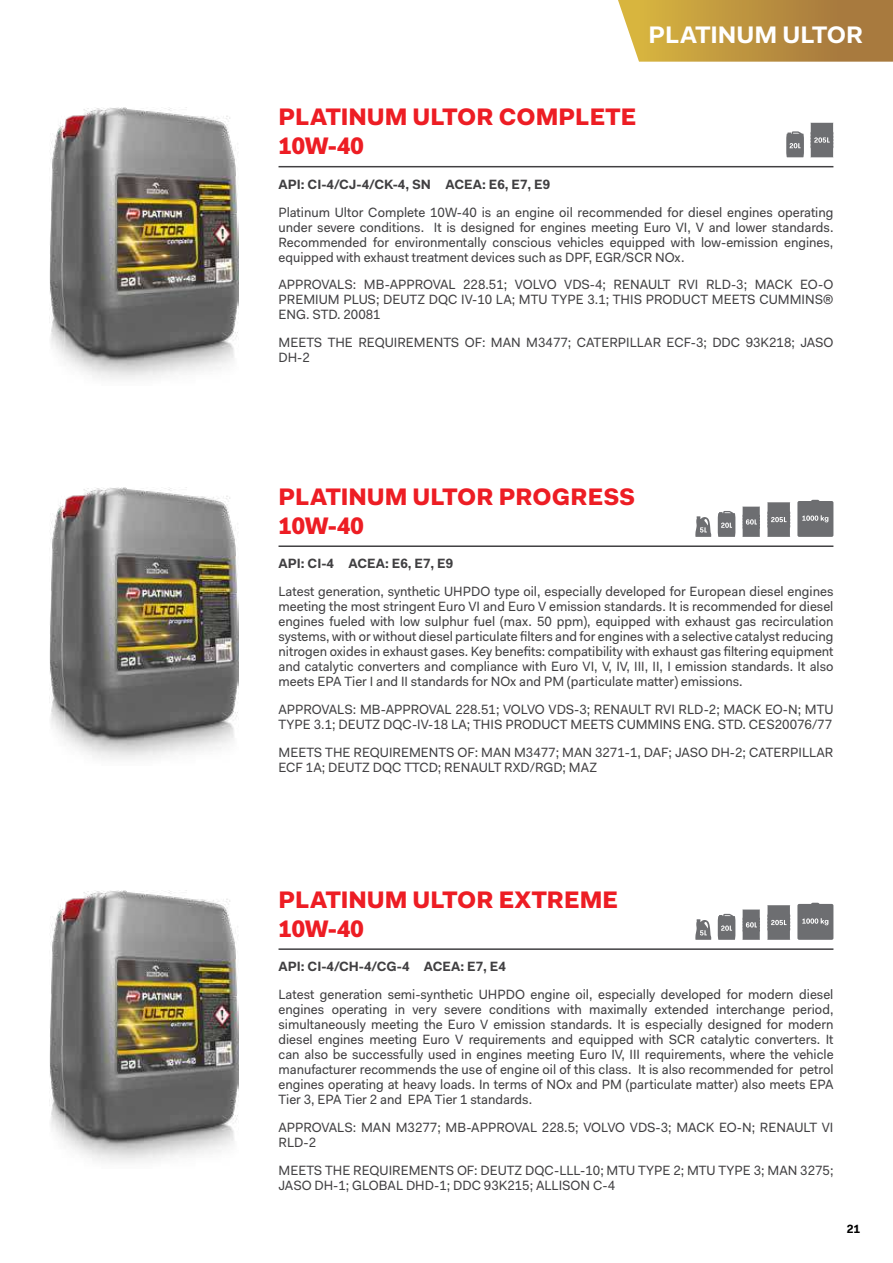
<style>
.page{position:relative;width:893px;height:1263px;background:#fff}
.page>*{position:absolute;margin:0;border:0;box-sizing:border-box;transform-origin:0 0}
.t1{font:900 24px/28.8px "Fakt Pro";color:#ed1d24}
.t2{font:700 24px "Fakt Pro";color:#fff}
.t3{font:13.5px/15px "Fakt Pro";color:#414042}
.t4{font:700 13.5px "Fakt Pro";color:#414042}
.t5{font:700 12px "Fakt Pro";color:#000}
</style>
<div class="page">
<hr style="left:279px;top:166px;width:554px;height:1px;background:#414042">
<hr style="left:279px;top:545px;width:554px;height:2px;background:#414042">
<hr style="left:279px;top:948px;width:554px;height:2px;background:#414042">
<img style="left:50px;top:890px;width:189px;height:272px">
<img style="left:50px;top:487px;width:189px;height:272px">
<img style="left:50px;top:108px;width:189px;height:271px">
<svg style="left:810px;top:123px;width:23px;height:34px"></svg>
<svg style="left:786px;top:131px;width:18px;height:26px"></svg>
<svg style="left:742px;top:507px;width:18px;height:30px"></svg>
<svg style="left:767px;top:502px;width:23px;height:35px"></svg>
<svg style="left:695px;top:516px;width:16px;height:21px"></svg>
<svg style="left:718px;top:511px;width:17px;height:26px"></svg>
<svg style="left:797px;top:500px;width:36px;height:37px"></svg>
<svg style="left:742px;top:909px;width:18px;height:31px"></svg>
<svg style="left:767px;top:905px;width:23px;height:35px"></svg>
<svg style="left:695px;top:919px;width:16px;height:21px"></svg>
<svg style="left:718px;top:914px;width:17px;height:26px"></svg>
<svg style="left:797px;top:903px;width:36px;height:37px"></svg>
<svg style="left:618px;top:0;width:275px;height:62px;background:#be9647"></svg>
<h1 class="t2" style="left:649px;top:19px;width:216px">PLATINUM ULTOR</h1>
<h1 class="t1" style="left:279px;top:103px;width:359px">PLATINUM ULTOR COMPLETE<br>10W-40</h1>
<p class="t4" style="left:279px;top:175px;width:273px">API: CI-4/CJ-4/CK-4, SN ACEA: E6, E7, E9</p>
<p class="t3" style="left:279px;top:204px;width:556px;text-align:justify">Platinum Ultor Complete 10W-40 is an engine oil recommended for diesel engines operating under severe conditions. It is designed for engines meeting Euro VI, V and lower standards.<br>Recommended for environmentally conscious vehicles equipped with low-emission engines, equipped with exhaust treatment devices such as DPF, EGR/SCR NOx.</p>
<p class="t3" style="left:279px;top:277px;width:556px;text-align:justify">APPROVALS: MB-APPROVAL 228.51; VOLVO VDS-4; RENAULT RVI RLD-3; MACK EO-O PREMIUM PLUS; DEUTZ DQC IV-10 LA; MTU TYPE 3.1; THIS PRODUCT MEETS CUMMINS® ENG. STD. 20081</p>
<p class="t3" style="left:279px;top:335px;width:556px">MEETS THE REQUIREMENTS OF: MAN M3477; CATERPILLAR ECF-3; DDC 93K218; JASO<br>DH-2</p>
<h1 class="t1" style="left:279px;top:482px;width:358px">PLATINUM ULTOR PROGRESS<br>10W-40</h1>
<p class="t4" style="left:279px;top:555px;width:176px">API: CI-4 ACEA: E6, E7, E9</p>
<p class="t3" style="left:279px;top:584px;width:556px;text-align:justify">Latest generation, synthetic UHPDO type oil, especially developed for European diesel engines meeting the most stringent Euro VI and Euro V emission standards. It is recommended for diesel engines fueled with low sulphur fuel (max. 50 ppm), equipped with exhaust gas recirculation systems, with or without diesel particulate filters and for engines with a selective catalyst reducing nitrogen oxides in exhaust gases. Key benefits: compatibility with exhaust gas filtering equipment and catalytic converters and compliance with Euro VI, V, IV, III, II, I emission standards. It also meets EPA Tier I and II standards for NOx and PM (particulate matter) emissions.</p>
<p class="t3" style="left:279px;top:702px;width:556px">APPROVALS: MB-APPROVAL 228.51; VOLVO VDS-3; RENAULT RVI RLD-2; MACK EO-N; MTU<br>TYPE 3.1; DEUTZ DQC-IV-18 LA; THIS PRODUCT MEETS CUMMINS ENG. STD. CES20076/77</p>
<p class="t3" style="left:279px;top:744px;width:556px">MEETS THE REQUIREMENTS OF: MAN M3477; MAN 3271-1, DAF; JASO DH-2; CATERPILLAR<br>ECF 1A; DEUTZ DQC TTCD; RENAULT RXD/RGD; MAZ</p>
<h1 class="t1" style="left:279px;top:885px;width:341px">PLATINUM ULTOR EXTREME<br>10W-40</h1>
<p class="t4" style="left:279px;top:958px;width:229px">API: CI-4/CH-4/CG-4 ACEA: E7, E4</p>
<p class="t3" style="left:279px;top:987px;width:556px;text-align:justify">Latest generation semi-synthetic UHPDO engine oil, especially developed for modern diesel engines operating in very severe conditions with maximally extended interchange period, simultaneously meeting the Euro V emission standards. It is especially designed for modern diesel engines meeting Euro V requirements and equipped with SCR catalytic converters. It can also be successfully used in engines meeting Euro IV, III requirements, where the vehicle manufacturer recommends the use of engine oil of this class. It is also recommended for petrol engines operating at heavy loads. In terms of NOx and PM (particulate matter) also meets EPA Tier 3, EPA Tier 2 and EPA Tier 1 standards.</p>
<p class="t3" style="left:279px;top:1120px;width:556px">APPROVALS: MAN M3277; MB-APPROVAL 228.5; VOLVO VDS-3; MACK EO-N; RENAULT VI<br>RLD-2</p>
<p class="t3" style="left:279px;top:1162px;width:556px">MEETS THE REQUIREMENTS OF: DEUTZ DQC-LLL-10; MTU TYPE 2; MTU TYPE 3; MAN 3275;<br>JASO DH-1; GLOBAL DHD-1; DDC 93K215; ALLISON C-4</p>
<p class="t5" style="left:847px;top:1221px;width:15px">21</p>
</div>
